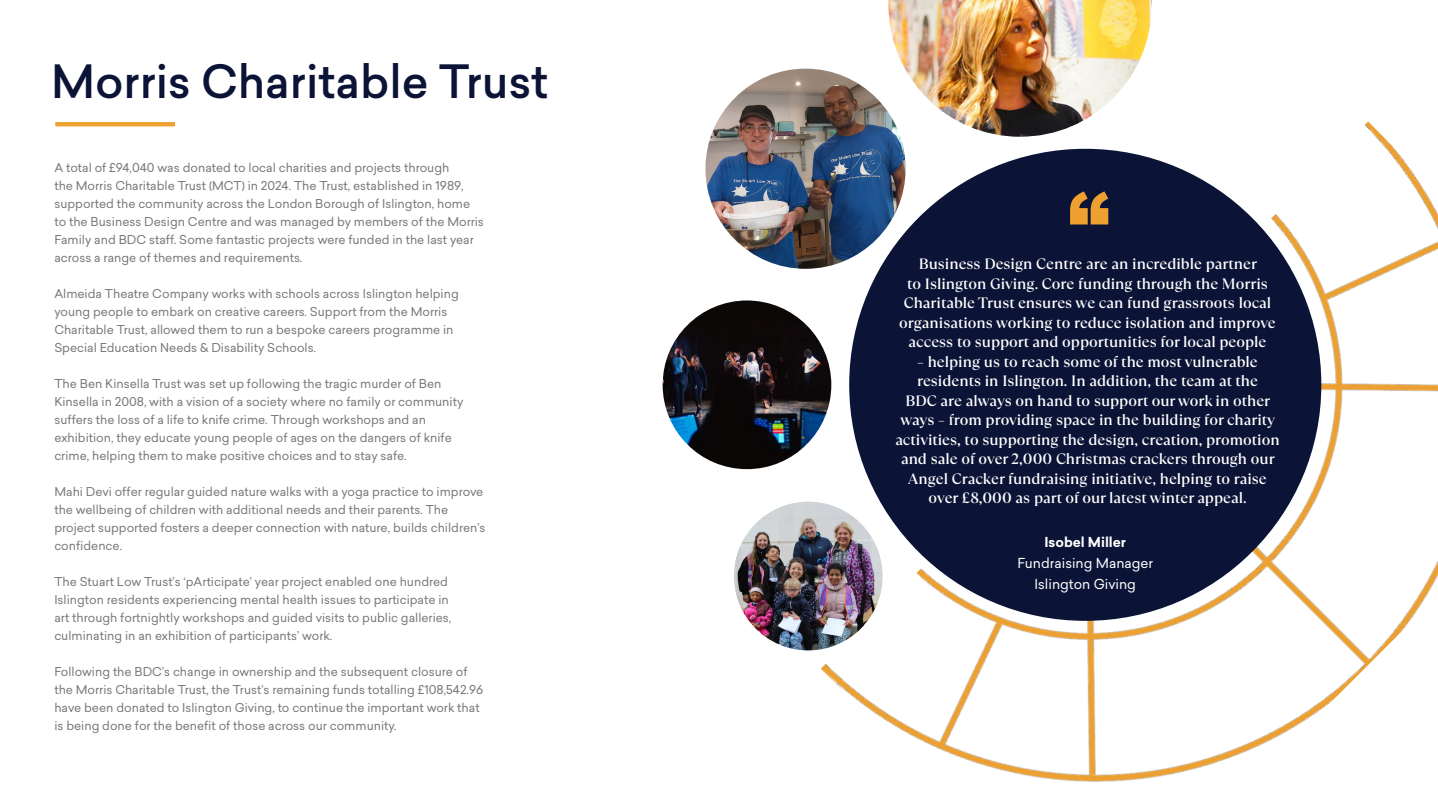
<style>
.page{position:relative;width:1438px;height:808px;background:#fff}
.page>*{position:absolute;margin:0;border:0;box-sizing:border-box;transform-origin:0 0}
.t1{font:500 45px "Sailec";color:#0b1436}
.t2{font:500 15px/19.5px "TT Ramillas";color:#fff;text-align:center}
.t3{font:13.5px/21px "Sailec";color:#fff;text-align:center}
.t4{font:700 13.5px "Sailec";color:#fff}
.t5{font:12px/18px "Sailec";color:#787878}
</style>
<div class="page">
<svg style="left:55px;top:122px;width:120px;height:4px"></svg>
<img style="left:662px;top:300px;width:169px;height:169px;border-radius:84px">
<img style="left:821px;top:121px;width:616px;height:661px">
<div style="left:849px;top:149px;width:472px;height:472px;background:#0b1436;border-radius:50%"></div>
<img style="left:734px;top:502px;width:148px;height:148px;border-radius:74px">
<img style="left:705px;top:69px;width:200px;height:200px;border-radius:100px">
<img style="left:888px;top:0;width:263px;height:137px">
<svg style="left:1070px;top:191px;width:38px;height:33px"></svg>
<h1 class="t1" style="left:51px;top:63px;width:499px">Morris Charitable Trust</h1>
<p class="t5" style="left:54px;top:160px;width:431px">A total of £94,040 was donated to local charities and projects through<br>the Morris Charitable Trust (MCT) in 2024. The Trust, established in 1989, supported the community across the London Borough of Islington, home to the Business Design Centre and was managed by members of the Morris Family and BDC staff. Some fantastic projects were funded in the last year across a range of themes and requirements.</p>
<p class="t5" style="left:54px;top:286px;width:406px">Almeida Theatre Company works with schools across Islington helping young people to embark on creative careers. Support from the Morris Charitable Trust, allowed them to run a bespoke careers programme in Special Education Needs &amp; Disability Schools.</p>
<p class="t5" style="left:54px;top:376px;width:410px">The Ben Kinsella Trust was set up following the tragic murder of Ben Kinsella in 2008, with a vision of a society where no family or community suffers the loss of a life to knife crime. Through workshops and an exhibition, they educate young people of ages on the dangers of knife crime, helping them to make positive choices and to stay safe.</p>
<p class="t5" style="left:54px;top:484px;width:433px">Mahi Devi offer regular guided nature walks with a yoga practice to improve the wellbeing of children with additional needs and their parents. The project supported fosters a deeper connection with nature, builds children’s confidence.</p>
<p class="t5" style="left:54px;top:574px;width:398px">The Stuart Low Trust’s ‘pArticipate’ year project enabled one hundred Islington residents experiencing mental health issues to participate in art through fortnightly workshops and guided visits to public galleries, culminating in an exhibition of participants’ work.</p>
<p class="t5" style="left:54px;top:664px;width:430px">Following the BDC’s change in ownership and the subsequent closure of the Morris Charitable Trust, the Trust’s remaining funds totalling £108,542.96 have been donated to Islington Giving, to continue the important work that is being done for the benefit of those across our community.</p>
<p class="t2" style="left:899px;top:255px;width:378px">Business Design Centre are an incredible partner<br>to Islington Giving. Core funding through the Morris Charitable Trust ensures we can fund grassroots local organisations working to reduce isolation and improve access to support and opportunities for local people</p>
<p class="t2" style="left:895px;top:353px;width:386px">– helping us to reach some of the most vulnerable residents in Islington. In addition, the team at the<br>BDC are always on hand to support our work in other ways – from providing space in the building for charity activities, to supporting the design, creation, promotion and sale of over 2,000 Christmas crackers through our Angel Cracker fundraising initiative, helping to raise over £8,000 as part of our latest winter appeal.</p>
<p class="t4" style="left:1044px;top:536px;width:83px">Isobel Miller</p>
<p class="t3" style="left:1017px;top:554px;width:137px">Fundraising Manager<br>Islington Giving</p>
</div>
